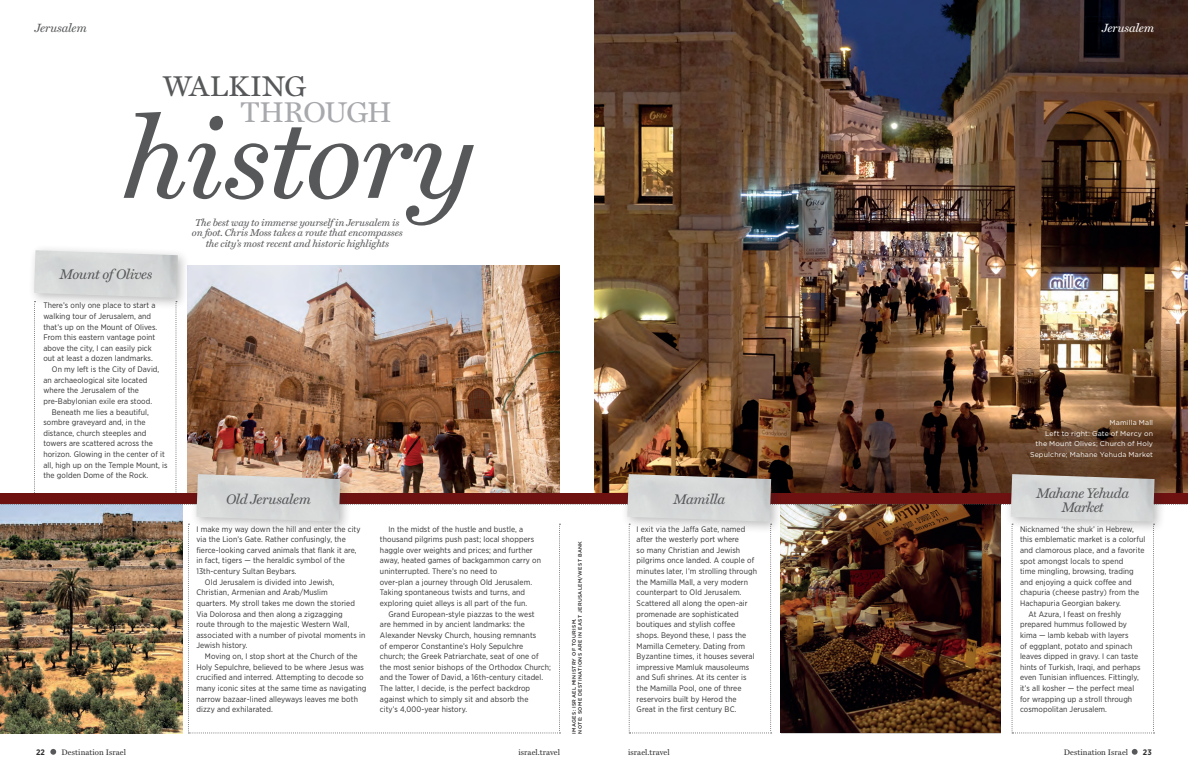
<style>
.page{position:relative;width:1188px;height:783px;background:#fff}
.page>*{position:absolute;margin:0;border:0;box-sizing:border-box;transform-origin:0 0}
.t1{font:italic 115.8px "Miller Text";letter-spacing:-.015em;color:#57585a}
.t2{font:28.8px "Miller Text";letter-spacing:-.035em;color:#a8a9ad}
.t3{font:28.8px "Miller Text";letter-spacing:.005em;color:#57585a}
.t4{font:italic 14px/14px "Miller Text";letter-spacing:-.025em;color:#57585a;text-align:center}
.t5{font:italic 12px "Miller Text";letter-spacing:-.015em;color:#57585a}
.t6{font:italic 12px "Miller Text";letter-spacing:-.015em;color:#fff}
.t7{font:italic 10px/10.6px "Miller Text";letter-spacing:-.015em;color:#57585a;text-align:center}
.t8{font:8px/10.6px "Gotham Narrow";letter-spacing:.01em;color:#312f30}
.t9{font:8px "Miller Text";letter-spacing:.015em;color:#312f30}
.t10{font:700 8px "Gotham Narrow";color:#312f30}
.t11{font:7px/10.6px "Gotham";letter-spacing:.02em;color:#fff;text-align:right}
.t12{font:500 5px/6px "Gotham";letter-spacing:.075em;color:#231f20}
</style>
<div class="page">
<svg style="left:188px;top:524px;width:372px;height:209px"></svg>
<img style="left:190px;top:266px;width:370px;height:35px">
<img style="left:594px;top:0;width:594px;height:301px">
<img style="left:781px;top:505px;width:219px;height:227px">
<img style="left:0;top:505px;width:183px;height:228px">
<img style="left:0;top:301px;width:1188px;height:204px">
<div style="left:28px;top:244px;width:162px;height:66px;background:#231f20;opacity:.3"></div>
<img style="left:34px;top:250px;width:144px;height:48px">
<div style="left:190px;top:468px;width:162px;height:66px;background:#231f20;opacity:.3"></div>
<img style="left:196px;top:474px;width:144px;height:48px">
<svg style="left:629px;top:534px;width:143px;height:199px"></svg>
<svg style="left:1012px;top:534px;width:143px;height:199px"></svg>
<div style="left:621px;top:468px;width:162px;height:66px;background:#231f20;opacity:.3"></div>
<img style="left:627px;top:474px;width:144px;height:48px">
<div style="left:1004px;top:468px;width:163px;height:66px;background:#231f20;opacity:.3"></div>
<img style="left:1011px;top:474px;width:144px;height:48px">
<svg style="left:1132px;top:749px;width:6px;height:6px"></svg>
<svg style="left:50px;top:749px;width:6px;height:6px"></svg>
<h3 class="t5" style="left:35px;top:21px;width:53px">Jerusalem</h3>
<h3 class="t6" style="left:1102px;top:21px;width:53px">Jerusalem</h3>
<h2 class="t3" style="left:163px;top:70px;width:144px">WALKING</h2>
<h2 class="t2" style="left:241px;top:96px;width:153px">THROUGH</h2>
<h1 class="t1" style="left:122px;top:92px;width:353px">history</h1>
<p class="t7" style="left:192px;top:217px;width:212px">The best way to immerse yourself in Jerusalem is on foot. Chris Moss takes a route that encompasses the city’s most recent and historic highlights</p>
<h3 class="t4" style="left:60px;top:267px;width:94px">Mount of Olives</h3>
<p class="t8" style="left:43px;top:300px;width:114px">There’s only one place to start a</p>
<p class="t8" style="left:43px;top:311px;width:109px">walking tour of Jerusalem, and</p>
<p class="t8" style="left:43px;top:321px;width:116px">that’s up on the Mount of Olives.</p>
<p class="t8" style="left:43px;top:332px;width:114px">From this eastern vantage point</p>
<p class="t8" style="left:43px;top:343px;width:110px">above the city, I can easily pick</p>
<p class="t8" style="left:43px;top:353px;width:111px">out at least a dozen landmarks.</p>
<p class="t8" style="left:52px;top:364px;width:109px">On my left is the City of David,</p>
<p class="t8" style="left:43px;top:374px;width:106px">an archaeological site located</p>
<p class="t8" style="left:43px;top:385px;width:97px">where the Jerusalem of the</p>
<p class="t8" style="left:43px;top:396px;width:110px">pre-Babylonian exile era stood.</p>
<p class="t8" style="left:52px;top:406px;width:99px">Beneath me lies a beautiful,</p>
<p class="t8" style="left:43px;top:417px;width:104px">sombre graveyard and, in the</p>
<p class="t8" style="left:43px;top:428px;width:105px">distance, church steeples and</p>
<p class="t8" style="left:43px;top:438px;width:111px">towers are scattered across the</p>
<p class="t8" style="left:43px;top:449px;width:123px">horizon. Glowing in the center of it</p>
<p class="t8" style="left:43px;top:459px;width:126px">all, high up on the Temple Mount, is</p>
<p class="t8" style="left:43px;top:470px;width:107px">the golden Dome of the Rock.</p>
<p class="t11" style="left:1030px;top:417px;width:125px">Mamilla Mall<br>Left to right: Gate of Mercy on<br>the Mount Olives; Church of Holy<br>Sepulchre; Mahane Yehuda Market</p>
<h3 class="t4" style="left:226px;top:492px;width:86px">Old Jerusalem</h3>
<h3 class="t4" style="left:673px;top:492px;width:53px">Mamilla</h3>
<h3 class="t4" style="left:1036px;top:487px;width:94px">Mahane Yehuda<br>Market</h3>
<p class="t8" style="left:196px;top:523px;width:166px">I make my way down the hill and enter the city</p>
<p class="t8" style="left:196px;top:534px;width:151px">via the Lion’s Gate. Rather confusingly, the</p>
<p class="t8" style="left:196px;top:545px;width:162px">fierce-looking carved animals that flank it are,</p>
<p class="t8" style="left:196px;top:555px;width:150px">in fact, tigers — the heraldic symbol of the</p>
<p class="t8" style="left:196px;top:566px;width:102px">13th-century Sultan Beybars.</p>
<p class="t8" style="left:205px;top:576px;width:131px">Old Jerusalem is divided into Jewish,</p>
<p class="t8" style="left:196px;top:587px;width:133px">Christian, Armenian and Arab/Muslim</p>
<p class="t8" style="left:196px;top:598px;width:160px">quarters. My stroll takes me down the storied</p>
<p class="t8" style="left:196px;top:608px;width:148px">Via Dolorosa and then along a zigzagging</p>
<p class="t8" style="left:196px;top:619px;width:155px">route through to the majestic Western Wall,</p>
<p class="t8" style="left:196px;top:630px;width:170px">associated with a number of pivotal moments in</p>
<p class="t8" style="left:196px;top:640px;width:53px">Jewish history.</p>
<p class="t8" style="left:205px;top:651px;width:154px">Moving on, I stop short at the Church of the</p>
<p class="t8" style="left:196px;top:661px;width:169px">Holy Sepulchre, believed to be where Jesus was</p>
<p class="t8" style="left:196px;top:672px;width:169px">crucified and interred. Attempting to decode so</p>
<p class="t8" style="left:196px;top:683px;width:171px">many iconic sites at the same time as navigating</p>
<p class="t8" style="left:196px;top:693px;width:163px">narrow bazaar-lined alleyways leaves me both</p>
<p class="t8" style="left:196px;top:704px;width:78px">dizzy and exhilarated.</p>
<p class="t8" style="left:380px;top:523px;width:163px;text-indent:9px">In the midst of the hustle and bustle, a thousand pilgrims push past; local shoppers haggle over weights and prices; and further away, heated games of backgammon carry on uninterrupted. There’s no need to<br>over-plan a journey through Old Jerusalem.<br>Taking spontaneous twists and turns, and exploring quiet alleys is all part of the fun.</p>
<p class="t8" style="left:380px;top:608px;width:173px;text-indent:9px">Grand European-style piazzas to the west<br>are hemmed in by ancient landmarks: the Alexander Nevsky Church, housing remnants<br>of emperor Constantine’s Holy Sepulchre<br>church; the Greek Patriarchate, seat of one of the most senior bishops of the Orthodox Church; and the Tower of David, a 16th-century citadel.<br>The latter, I decide, is the perfect backdrop against which to simply sit and absorb the<br>city’s 4,000-year history.</p>
<p class="t12" style="left:571px;top:734px;width:194px;rotate:-90deg">IMAGES: ISRAEL MINISTRY OF TOURISM.<br>NOTE: SOME DESTINATIONS ARE IN EAST JERUSALEM/WEST BANK</p>
<p class="t8" style="left:637px;top:523px;width:122px">I exit via the Jaffa Gate, named after the westerly port where<br>so many Christian and Jewish pilgrims once landed. A couple of minutes later, I’m strolling through the Mamilla Mall, a very modern counterpart to Old Jerusalem.<br>Scattered all along the open-air promenade are sophisticated boutiques and stylish coffee shops. Beyond these, I pass the<br>Mamilla Cemetery. Dating from<br>Byzantine times, it houses several impressive Mamluk mausoleums and Sufi shrines. At its center is the Mamilla Pool, one of three reservoirs built by Herod the<br>Great in the first century BC.</p>
<p class="t8" style="left:1020px;top:523px;width:115px">Nicknamed ‘the shuk’ in Hebrew,</p>
<p class="t8" style="left:1020px;top:534px;width:127px">this emblematic market is a colorful</p>
<p class="t8" style="left:1020px;top:545px;width:126px">and clamorous place, and a favorite</p>
<p class="t8" style="left:1020px;top:555px;width:105px">spot amongst locals to spend</p>
<p class="t8" style="left:1020px;top:566px;width:115px">time mingling, browsing, trading</p>
<p class="t8" style="left:1020px;top:577px;width:113px">and enjoying a quick coffee and</p>
<p class="t8" style="left:1020px;top:587px;width:121px">chapuria (cheese pastry) from the</p>
<p class="t8" style="left:1020px;top:598px;width:103px">Hachapuria Georgian bakery.</p>
<p class="t8" style="left:1029px;top:608px;width:94px">At Azura, I feast on freshly</p>
<p class="t8" style="left:1020px;top:619px;width:108px">prepared hummus followed by</p>
<p class="t8" style="left:1020px;top:630px;width:110px">kima — lamb kebab with layers</p>
<p class="t8" style="left:1020px;top:640px;width:114px">of eggplant, potato and spinach</p>
<p class="t8" style="left:1020px;top:651px;width:120px">leaves dipped in gravy. I can taste</p>
<p class="t8" style="left:1020px;top:662px;width:122px">hints of Turkish, Iraqi, and perhaps</p>
<p class="t8" style="left:1020px;top:672px;width:120px">even Tunisian influences. Fittingly,</p>
<p class="t8" style="left:1020px;top:683px;width:116px">it’s all kosher — the perfect meal</p>
<p class="t8" style="left:1020px;top:693px;width:114px">for wrapping up a stroll through</p>
<p class="t8" style="left:1020px;top:704px;width:89px">cosmopolitan Jerusalem.</p>
<p class="t10" style="left:36px;top:747px;width:10px">22</p>
<p class="t9" style="left:62px;top:747px;width:66px">Destination Israel</p>
<p class="t9" style="left:518px;top:747px;width:43px">israel.travel</p>
<p class="t9" style="left:628px;top:747px;width:43px">israel.travel</p>
<p class="t9" style="left:1064px;top:747px;width:66px">Destination Israel</p>
<p class="t10" style="left:1143px;top:747px;width:10px">23</p>
</div>
